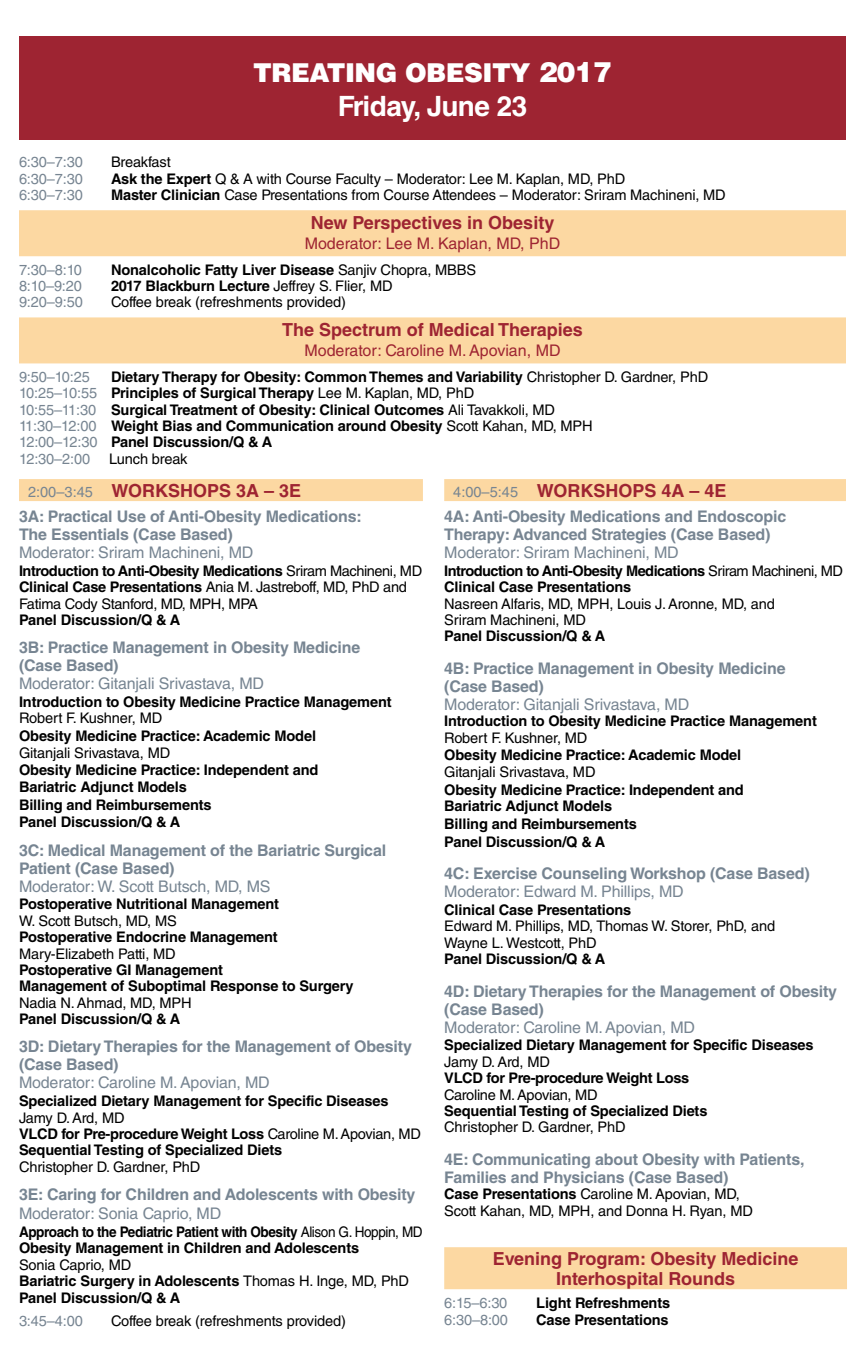
<style>
.page{position:relative;width:864px;height:1368px;background:#fff}
.page>*{position:absolute;margin:0;border:0;box-sizing:border-box;transform-origin:0 0}
.t1{font:700 28px "Helvetica LT Std";letter-spacing:-.02em;color:#fff}
.t2{font:900 26px "Helvetica LT Std";letter-spacing:-.02em;color:#fff}
.t3{font:700 18px/20px "Helvetica LT Std";color:#9e2432;text-align:center}
.t4{font:700 16px/18px "Helvetica LT Std";letter-spacing:-.01em;color:#778592}
.t5{font:16px "Helvetica LT Std";letter-spacing:-.01em;color:#778592}
.t6{font:16px "Helvetica LT Std";color:#9e2432}
.t7{font:700 14.6px/16.4px "Helvetica LT Std";letter-spacing:-.01em;color:#000}
.t8{font:14.6px/16.4px "Helvetica LT Std";letter-spacing:-.01em;color:#000}
.t9{font:700 14.6px/16.4px "Helvetica LT Std";letter-spacing:-.03em;color:#000;scale:.93 1}
.t10{font:14.6px "Helvetica LT Std";letter-spacing:-.01em;color:#778592}
.t11{font:700 14.6px/16.4px "Helvetica LT Std";letter-spacing:-.035em;color:#000}
.s1{font-size:28px}
.s2{font-weight:700}
.s3{font-weight:400}
.s4{font-weight:400;color:#778592}
.s5{font-weight:400;font-size:14.6px;color:#778592}
</style>
<div class="page">
<div style="left:444px;top:1247px;width:403px;height:42px;background:#fcd8a2"></div>
<div style="left:19px;top:36px;width:827px;height:103px;background:#9e2432"></div>
<div style="left:19px;top:479px;width:404px;height:22px;background:#fcd8a2"></div>
<div style="left:444px;top:479px;width:402px;height:22px;background:#fcd8a2"></div>
<div style="left:19px;top:210px;width:827px;height:46px;background:#fcd8a2"></div>
<div style="left:19px;top:317px;width:827px;height:46px;background:#fcd8a2"></div>
<h2 class="t2" style="left:253px;top:56px;width:360px">TREATING OBESITY <span class="s1">2017</span></h2>
<h1 class="t1" style="left:338px;top:89px;width:191px">Friday, June 23</h1>
<p class="t10" style="left:19px;top:154px;width:65px">6:30–7:30</p>
<p class="t8" style="left:111px;top:154px;width:61px">Breakfast</p>
<p class="t10" style="left:19px;top:170px;width:65px">6:30–7:30</p>
<p class="t8" style="left:111px;top:170px;width:516px"><span class="s2">Ask the Expert</span> Q &amp; A with Course Faculty – Moderator: Lee M. Kaplan, MD, PhD</p>
<p class="t10" style="left:19px;top:187px;width:65px">6:30–7:30</p>
<p class="t8" style="left:111px;top:187px;width:616px"><span class="s2">Master Clinician</span> Case Presentations from Course Attendees – Moderator: Sriram Machineni, MD</p>
<p class="t3" style="left:311px;top:213px;width:245px">New Perspectives in Obesity</p>
<p class="t6" style="left:305px;top:234px;width:257px">Moderator: Lee M. Kaplan, MD, PhD</p>
<p class="t10" style="left:19px;top:261px;width:64px">7:30–8:10</p>
<p class="t7" style="left:111px;top:261px;width:367px">Nonalcoholic Fatty Liver Disease <span class="s3">Sanjiv Chopra, MBBS</span></p>
<p class="t10" style="left:19px;top:277px;width:64px">8:10–9:20</p>
<p class="t7" style="left:111px;top:277px;width:283px">2017 Blackburn Lecture <span class="s3">Jeffrey S. Flier, MD</span></p>
<p class="t10" style="left:19px;top:294px;width:65px">9:20–9:50</p>
<p class="t8" style="left:111px;top:294px;width:236px">Coffee break (refreshments provided)</p>
<p class="t3" style="left:282px;top:320px;width:302px">The Spectrum of Medical Therapies</p>
<p class="t6" style="left:304px;top:342px;width:258px">Moderator: Caroline M. Apovian, MD</p>
<p class="t10" style="left:19px;top:368px;width:72px">9:50–10:25</p>
<p class="t7" style="left:19px;top:368px;width:691px;text-indent:92px">Dietary Therapy for Obesity: Common Themes and Variability <span class="s3">Christopher D. Gardner, PhD </span><span class="s4">10:25–10:55</span> Principles of Surgical Therapy <span class="s3">Lee M. Kaplan, MD, PhD<br></span><span class="s4">10:55–11:30</span> Surgical Treatment of Obesity: Clinical Outcomes <span class="s3">Ali Tavakkoli, MD<br></span><span class="s4">11:30–12:00</span> Weight Bias and Communication around Obesity <span class="s3">Scott Kahan, MD, MPH<br></span><span class="s4">12:00–12:30</span> Panel Discussion/Q &amp; A<br><span class="s4">12:30–2:00</span></p>
<p class="t8" style="left:109px;top:450px;width:80px">Lunch break</p>
<p class="t3" style="left:28px;top:480px;width:275px"><span class="s5">2:00–3:45</span> WORKSHOPS 3A – 3E</p>
<p class="t4" style="left:19px;top:507px;width:344px">3A: Practical Use of Anti-Obesity Medications:<br>The Essentials (Case Based)</p>
<p class="t5" style="left:19px;top:543px;width:236px">Moderator: Sriram Machineni, MD</p>
<p class="t8" style="left:19px;top:562px;width:405px"><span class="s2">Introduction to Anti-Obesity Medications</span> Sriram Machineni, MD<br><span class="s2">Clinical Case Presentations</span> Ania M. Jastreboff, MD, PhD and<br>Fatima Cody Stanford, MD, MPH, MPA</p>
<p class="t7" style="left:19px;top:611px;width:163px">Panel Discussion/Q &amp; A</p>
<p class="t4" style="left:19px;top:638px;width:343px">3B: Practice Management in Obesity Medicine (Case Based)</p>
<p class="t5" style="left:19px;top:674px;width:247px">Moderator: Gitanjali Srivastava, MD</p>
<p class="t7" style="left:19px;top:693px;width:374px">Introduction to Obesity Medicine Practice Management</p>
<p class="t8" style="left:19px;top:710px;width:145px">Robert F. Kushner, MD</p>
<p class="t7" style="left:19px;top:728px;width:299px">Obesity Medicine Practice: Academic Model</p>
<p class="t8" style="left:19px;top:744px;width:153px">Gitanjali Srivastava, MD</p>
<p class="t7" style="left:19px;top:762px;width:301px">Obesity Medicine Practice: Independent and<br>Bariatric Adjunct Models</p>
<p class="t7" style="left:19px;top:795px;width:194px;line-height:17.8px">Billing and Reimbursements<br>Panel Discussion/Q &amp; A</p>
<p class="t4" style="left:19px;top:841px;width:369px">3C: Medical Management of the Bariatric Surgical<br>Patient (Case Based)</p>
<p class="t5" style="left:19px;top:877px;width:253px">Moderator: W. Scott Butsch, MD, MS</p>
<p class="t7" style="left:19px;top:896px;width:262px">Postoperative Nutritional Management</p>
<p class="t8" style="left:19px;top:912px;width:159px">W. Scott Butsch, MD, MS</p>
<p class="t7" style="left:19px;top:929px;width:260px">Postoperative Endocrine Management</p>
<p class="t8" style="left:19px;top:945px;width:158px">Mary-Elizabeth Patti, MD</p>
<p class="t7" style="left:19px;top:961px;width:336px">Postoperative GI Management<br>Management of Suboptimal Response to Surgery</p>
<p class="t8" style="left:19px;top:994px;width:174px">Nadia N. Ahmad, MD, MPH</p>
<p class="t7" style="left:19px;top:1011px;width:163px">Panel Discussion/Q &amp; A</p>
<p class="t4" style="left:19px;top:1037px;width:394px">3D: Dietary Therapies for the Management of Obesity (Case Based)</p>
<p class="t5" style="left:19px;top:1073px;width:252px">Moderator: Caroline M. Apovian, MD</p>
<p class="t7" style="left:19px;top:1093px;width:371px">Specialized Dietary Management for Specific Diseases</p>
<p class="t7" style="left:19px;top:1109px;width:404px"><span class="s3">Jamy D. Ard, MD<br></span>VLCD for Pre-procedure Weight Loss <span class="s3">Caroline M. Apovian, MD<br></span>Sequential Testing of Specialized Diets</p>
<p class="t8" style="left:19px;top:1158px;width:183px">Christopher D. Gardner, PhD</p>
<p class="t4" style="left:19px;top:1185px;width:398px">3E: Caring for Children and Adolescents with Obesity</p>
<p class="t5" style="left:19px;top:1204px;width:204px">Moderator: Sonia Caprio, MD</p>
<p class="t9" style="left:19px;top:1224px;width:436px">Approach to the Pediatric Patient with Obesity <span class="s3">Alison G. Hoppin, MD<br></span>Obesity Management in Children and Adolescents</p>
<p class="t7" style="left:19px;top:1256px;width:392px"><span class="s3">Sonia Caprio, MD<br></span>Bariatric Surgery in Adolescents <span class="s3">Thomas H. Inge, MD, PhD<br></span>Panel Discussion/Q &amp; A</p>
<p class="t10" style="left:19px;top:1313px;width:65px">3:45–4:00</p>
<p class="t8" style="left:111px;top:1313px;width:236px">Coffee break (refreshments provided)</p>
<p class="t3" style="left:453px;top:480px;width:275px"><span class="s5">4:00–5:45</span> WORKSHOPS 4A – 4E</p>
<p class="t4" style="left:444px;top:507px;width:344px">4A: Anti-Obesity Medications and Endoscopic<br>Therapy: Advanced Strategies (Case Based)</p>
<p class="t5" style="left:444px;top:543px;width:236px">Moderator: Sriram Machineni, MD</p>
<p class="t11" style="left:444px;top:562px;width:400px">Introduction to Anti-Obesity Medications <span class="s3">Sriram Machineni, MD<br></span>Clinical Case Presentations</p>
<p class="t8" style="left:444px;top:595px;width:332px">Nasreen Alfaris, MD, MPH, Louis J. Aronne, MD, and<br>Sriram Machineni, MD</p>
<p class="t7" style="left:444px;top:628px;width:163px">Panel Discussion/Q &amp; A</p>
<p class="t4" style="left:444px;top:659px;width:343px">4B: Practice Management in Obesity Medicine (Case Based)</p>
<p class="t5" style="left:444px;top:695px;width:247px">Moderator: Gitanjali Srivastava, MD</p>
<p class="t7" style="left:444px;top:713px;width:374px">Introduction to Obesity Medicine Practice Management</p>
<p class="t8" style="left:444px;top:729px;width:145px">Robert F. Kushner, MD</p>
<p class="t7" style="left:444px;top:747px;width:299px">Obesity Medicine Practice: Academic Model</p>
<p class="t8" style="left:444px;top:763px;width:153px">Gitanjali Srivastava, MD</p>
<p class="t7" style="left:444px;top:781px;width:301px">Obesity Medicine Practice: Independent and<br>Bariatric Adjunct Models</p>
<p class="t7" style="left:444px;top:815px;width:194px;line-height:17.8px">Billing and Reimbursements<br>Panel Discussion/Q &amp; A</p>
<p class="t4" style="left:444px;top:864px;width:367px">4C: Exercise Counseling Workshop (Case Based)</p>
<p class="t5" style="left:444px;top:882px;width:241px">Moderator: Edward M. Phillips, MD</p>
<p class="t7" style="left:444px;top:901px;width:189px">Clinical Case Presentations</p>
<p class="t8" style="left:444px;top:918px;width:332px">Edward M. Phillips, MD, Thomas W. Storer, PhD, and<br>Wayne L. Westcott, PhD</p>
<p class="t7" style="left:444px;top:951px;width:163px">Panel Discussion/Q &amp; A</p>
<p class="t4" style="left:444px;top:982px;width:394px">4D: Dietary Therapies for the Management of Obesity (Case Based)</p>
<p class="t5" style="left:444px;top:1018px;width:252px">Moderator: Caroline M. Apovian, MD</p>
<p class="t7" style="left:444px;top:1037px;width:371px">Specialized Dietary Management for Specific Diseases</p>
<p class="t8" style="left:444px;top:1053px;width:107px">Jamy D. Ard, MD</p>
<p class="t7" style="left:444px;top:1070px;width:247px">VLCD for Pre-procedure Weight Loss</p>
<p class="t8" style="left:444px;top:1086px;width:155px">Caroline M. Apovian, MD</p>
<p class="t7" style="left:444px;top:1102px;width:265px">Sequential Testing of Specialized Diets</p>
<p class="t8" style="left:444px;top:1119px;width:183px">Christopher D. Gardner, PhD</p>
<p class="t4" style="left:444px;top:1150px;width:362px">4E: Communicating about Obesity with Patients,<br>Families and Physicians (Case Based)</p>
<p class="t8" style="left:444px;top:1186px;width:310px"><span class="s2">Case Presentations</span> Caroline M. Apovian, MD,<br>Scott Kahan, MD, MPH, and Donna H. Ryan, MD</p>
<p class="t3" style="left:493px;top:1248px;width:307px">Evening Program: Obesity Medicine<br>Interhospital Rounds</p>
<p class="t10" style="left:444px;top:1295px;width:65px">6:15–6:30</p>
<p class="t7" style="left:536px;top:1295px;width:136px">Light Refreshments</p>
<p class="t10" style="left:444px;top:1311px;width:65px">6:30–8:00</p>
<p class="t7" style="left:536px;top:1311px;width:134px">Case Presentations</p>
</div>
